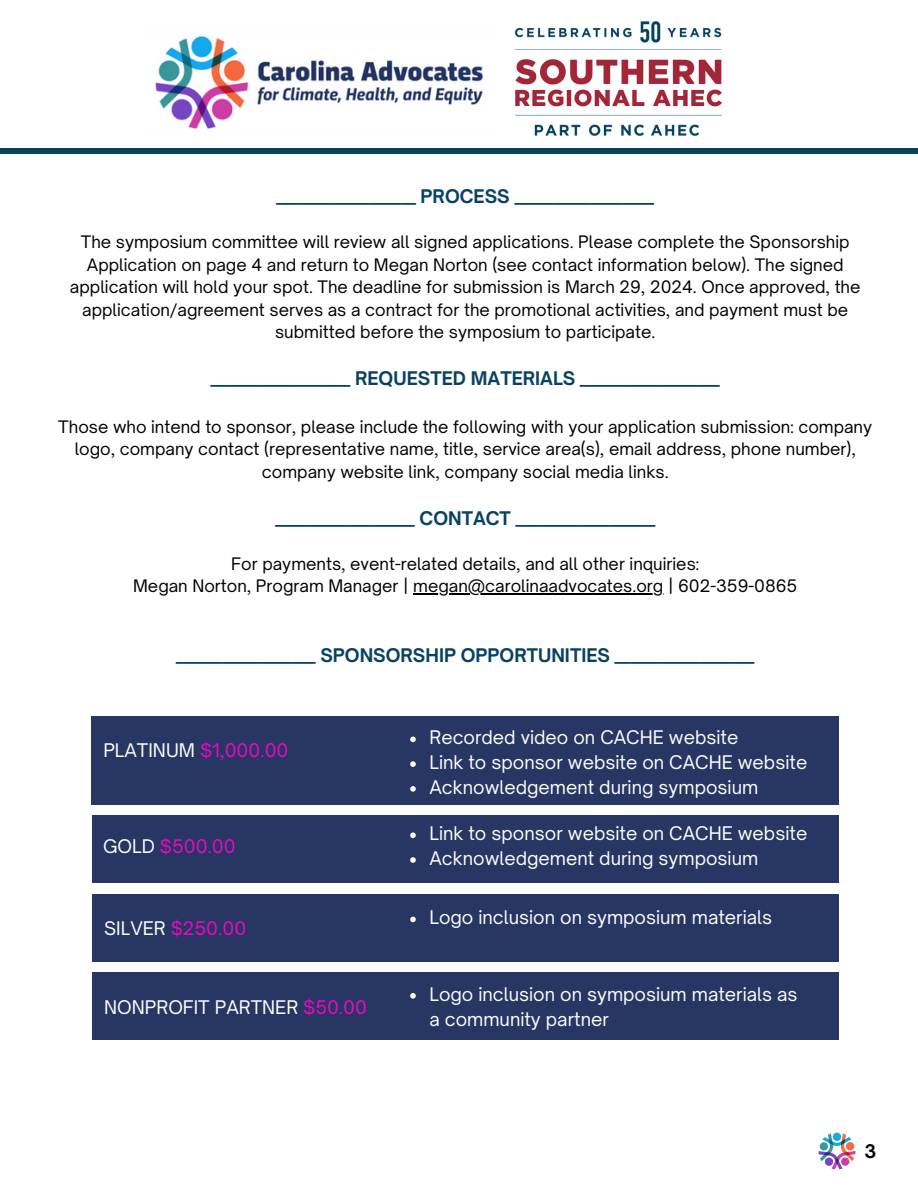
<style>
.page{position:relative;width:918px;height:1188px;background:#fff}
.page>*{position:absolute;margin:0;border:0;box-sizing:border-box;transform-origin:0 0}
.t1{font:18px/24.8px "Open Sauce One";color:#fdfdfd}
.t2{font:700 18px "Open Sauce One";color:#084262}
.t3{font:18px "Open Sauce One";color:#ef07c4}
.t4{font:700 18px "Open Sauce One";color:#000}
.t5{font:16.5px/22.5px "Open Sauce One";color:#000;text-align:center}
.s1{color:#fdfdfd}
.s2{color:#ef07c4}
</style>
<div class="page">
<img style="left:818px;top:1132px;width:38px;height:38px">
<div style="left:92px;top:716px;width:747px;height:89px;background:#273662"></div>
<hr style="left:413px;top:593px;width:250px;height:2px;background:#000">
<div style="left:92px;top:973px;width:747px;height:67px;background:#273662"></div>
<svg style="left:410px;top:737px;width:6px;height:5px"></svg>
<svg style="left:410px;top:761px;width:6px;height:6px"></svg>
<svg style="left:410px;top:786px;width:6px;height:6px"></svg>
<div style="left:92px;top:815px;width:747px;height:67px;background:#273662"></div>
<svg style="left:410px;top:832px;width:6px;height:6px"></svg>
<svg style="left:410px;top:857px;width:6px;height:6px"></svg>
<img style="left:514px;top:21px;width:208px;height:115px">
<img style="left:155px;top:36px;width:329px;height:93px">
<div style="left:0;top:148px;width:918px;height:6px;background:#084262"></div>
<svg style="left:410px;top:993px;width:6px;height:6px"></svg>
<div style="left:92px;top:895px;width:747px;height:67px;background:#273662"></div>
<svg style="left:410px;top:917px;width:6px;height:5px"></svg>
<p class="t2" style="left:277px;top:185px;width:379px">__________________ PROCESS __________________</p>
<h1 class="t5" style="left:70px;top:230px;width:792px">The symposium committee will review all signed applications. Please complete the Sponsorship Application on page 4 and return to Megan Norton (see contact information below). The signed application will hold your spot. The deadline for submission is March 29, 2024. Once approved, the application/agreement serves as a contract for the promotional activities, and payment must be submitted before the symposium to participate.</h1>
<p class="t2" style="left:211px;top:367px;width:510px">__________________ REQUESTED MATERIALS __________________</p>
<h1 class="t5" style="left:58px;top:415px;width:815px">Those who intend to sponsor, please include the following with your application submission: company logo, company contact (representative name, title, service area(s), email address, phone number), company website link, company social media links.</h1>
<p class="t2" style="left:275px;top:507px;width:381px">__________________ CONTACT __________________</p>
<h1 class="t5" style="left:231px;top:552px;width:469px">For payments, event-related details, and all other inquiries:</h1>
<p class="t5" style="left:133px;top:575px;width:666px">Megan Norton, Program Manager | megan@carolinaadvocates.org | 602-359-0865</p>
<p class="t2" style="left:176px;top:644px;width:579px">__________________ SPONSORSHIP OPPORTUNITIES __________________</p>
<h2 class="t3" style="left:103px;top:739px;width:187px"><span class="s1">PLATINUM</span> $1,000.00</h2>
<p class="t3" style="left:103px;top:835px;width:134px"><span class="s1">GOLD</span> $500.00</p>
<p class="t1" style="left:430px;top:725px;width:310px">Recorded video on CACHE website</p>
<h2 class="t1" style="left:430px;top:750px;width:379px">Link to sponsor website on CACHE website</h2>
<h2 class="t1" style="left:430px;top:775px;width:330px">Acknowledgement during symposium</h2>
<p class="t1" style="left:430px;top:821px;width:379px">Link to sponsor website on CACHE website</p>
<h2 class="t1" style="left:430px;top:846px;width:330px">Acknowledgement during symposium</h2>
<p class="t3" style="left:104px;top:917px;width:144px"><span class="s1">SILVER</span> $250.00</p>
<p class="t1" style="left:430px;top:905px;width:344px">Logo inclusion on symposium materials</p>
<p class="t1" style="left:104px;top:995px;width:264px">NONPROFIT PARTNER <span class="s2">$50.00</span></p>
<h2 class="t1" style="left:430px;top:982px;width:370px">Logo inclusion on symposium materials as a community partner</h2>
<h1 class="t4" style="left:864px;top:1140px;width:13px">3</h1>
</div>
